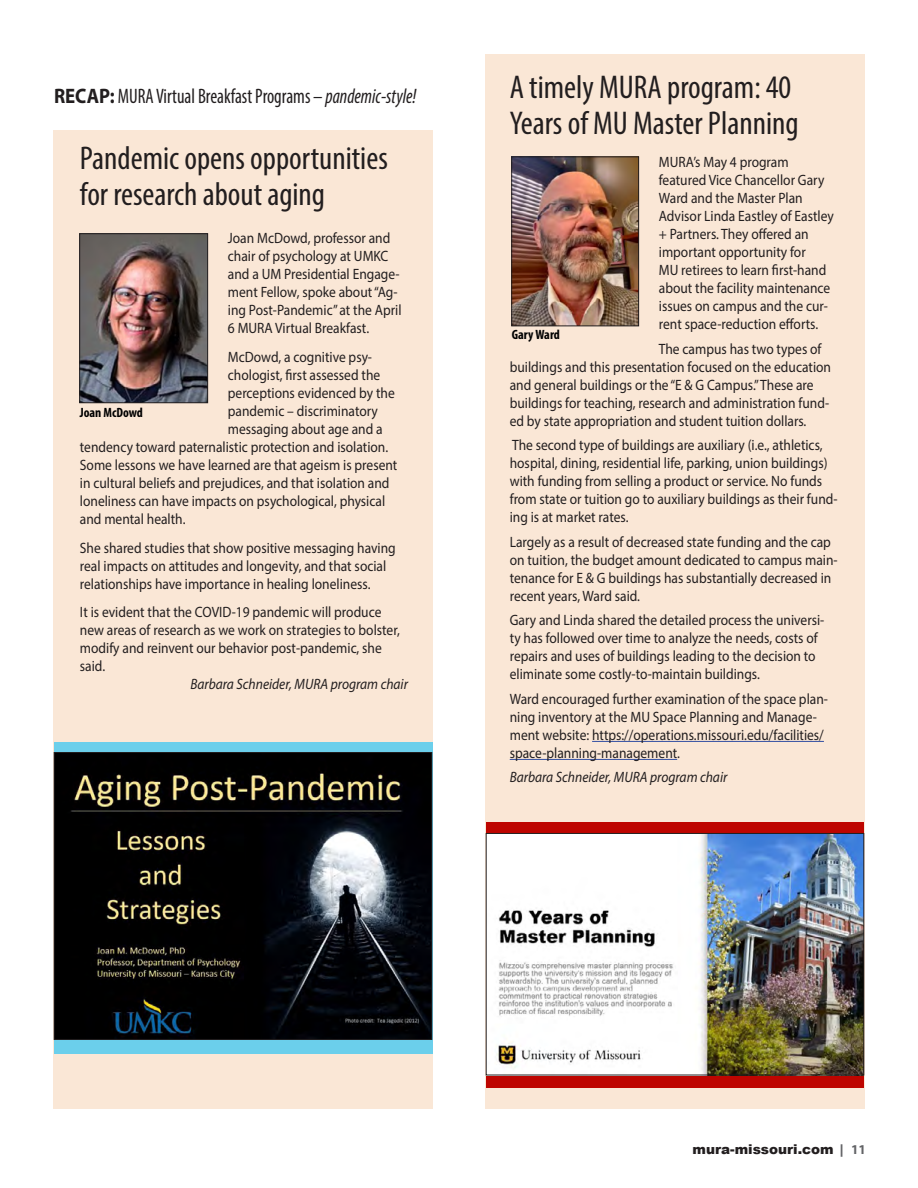
<style>
.page{position:relative;width:918px;height:1188px;background:#fff}
.page>*{position:absolute;margin:0;border:0;box-sizing:border-box;transform-origin:0 0}
.t1{font:condensed 33px/36px "Myriad Pro";color:#221e1f}
.t2{font:condensed 21px "Myriad Pro";color:#221e1f;scale:.9 1}
.t3{font:15px/18px "Myriad Pro";color:#221e1f;scale:.9 1}
.t4{font:italic 15px "Myriad Pro";color:#221e1f;scale:.9 1}
.t5{font:900 13.5px "Arial";color:#221e1f}
.t6{font:700 condensed 13.5px "Myriad Pro";color:#000}
.s1{font-weight:700;font-stretch:normal}
.s2{font-style:italic}
.s3{color:#626366}
.s4{font-family:"Myriad Pro";font-weight:700;color:#626366}
</style>
<div class="page">
<div style="left:485px;top:54px;width:380px;height:1055px;background:#fae7d6"></div>
<div style="left:53px;top:130px;width:380px;height:979px;background:#fae7d6"></div>
<div style="left:486px;top:822px;width:378px;height:266px;background:#be0500"></div>
<div style="left:54px;top:742px;width:379px;height:311px;background:#6bcfeb"></div>
<hr style="left:592px;top:741px;width:232px;height:1px;background:#324ea2">
<hr style="left:510px;top:759px;width:167px;height:1px;background:#324ea2">
<img style="left:488px;top:835px;width:374px;height:238px">
<div style="left:486px;top:833px;width:378px;height:242px;border:1px solid #221e1f"></div>
<img style="left:56px;top:754px;width:374px;height:284px">
<div style="left:54px;top:752px;width:378px;height:288px;border:1px solid #221e1f"></div>
<img style="left:82px;top:236px;width:124px;height:165px">
<div style="left:80px;top:234px;width:128px;height:169px;border:1px solid #221e1f"></div>
<img style="left:514px;top:159px;width:123px;height:165px">
<div style="left:512px;top:157px;width:127px;height:169px;border:1px solid #221e1f"></div>
<h2 class="t2" style="left:54px;top:83px;width:404px"><span class="s1">RECAP:</span> MURA Virtual Breakfast Programs <span class="s2">– pandemic-style!</span></h2>
<h1 class="t1" style="left:80px;top:139px;width:309px">Pandemic opens opportunities for research about aging</h1>
<p class="t3" style="left:228px;top:229px;width:194px">Joan McDowd, professor and chair of psychology at UMKC and a UM Presidential Engage&shy;ment Fellow, spoke about “Ag&shy;ing Post-Pandemic” at the April<br>6 MURA Virtual Breakfast.</p>
<p class="t3" style="left:228px;top:348px;width:162px">McDowd, a cognitive psy-</p>
<p class="t3" style="left:228px;top:366px;width:171px">chologist, first assessed the</p>
<p class="t3" style="left:228px;top:384px;width:187px">perceptions evidenced by the</p>
<p class="t3" style="left:228px;top:402px;width:168px">pandemic – discriminatory</p>
<p class="t3" style="left:228px;top:420px;width:173px">messaging about age and a</p>
<p class="t3" style="left:80px;top:438px;width:344px">tendency toward paternalistic protection and isolation.</p>
<p class="t3" style="left:80px;top:456px;width:354px">Some lessons we have learned are that ageism is present</p>
<p class="t3" style="left:80px;top:474px;width:346px">in cultural beliefs and prejudices, and that isolation and</p>
<p class="t3" style="left:80px;top:492px;width:341px">loneliness can have impacts on psychological, physical</p>
<p class="t3" style="left:80px;top:510px;width:119px">and mental health.</p>
<p class="t3" style="left:80px;top:538px;width:352px">She shared studies that show positive messaging having real impacts on attitudes and longevity, and that social relationships have importance in healing loneliness.</p>
<p class="t3" style="left:80px;top:603px;width:357px">It is evident that the COVID-19 pandemic will produce new areas of research as we work on strategies to bolster, modify and reinvent our behavior post-pandemic, she said.</p>
<p class="t4" style="left:190px;top:675px;width:243px">Barbara Schneider, MURA program chair</p>
<p class="t6" style="left:80px;top:404px;width:65px">Joan McDowd</p>
<h1 class="t1" style="left:510px;top:69px;width:290px">A timely MURA program: 40<br>Years of MU Master Planning</h1>
<p class="t3" style="left:659px;top:153px;width:196px">MURA’s May 4 program featured Vice Chancellor Gary<br>Ward and the Master Plan<br>Advisor Linda Eastley of Eastley + Partners. They offered an important opportunity for<br>MU retirees to learn first-hand about the facility maintenance issues on campus and the cur&shy;rent space-reduction efforts.</p>
<p class="t3" style="left:510px;top:340px;width:359px;text-indent:149px">The campus has two types of buildings and this presentation focused on the education and general buildings or the “E &amp; G Campus.” These are buildings for teaching, research and administration fund&shy;ed by state appropriation and student tuition dollars.</p>
<p class="t3" style="left:510px;top:436px;width:366px">The second type of buildings are auxiliary (i.e., athletics, hospital, dining, residential life, parking, union buildings) with funding from selling a product or service. No funds from state or tuition go to auxiliary buildings as their fund&shy;ing is at market rates.</p>
<p class="t3" style="left:510px;top:533px;width:366px">Largely as a result of decreased state funding and the cap on tuition, the budget amount dedicated to campus main&shy;tenance for E &amp; G buildings has substantially decreased in recent years, Ward said.</p>
<p class="t3" style="left:510px;top:611px;width:351px">Gary and Linda shared the detailed process the universi&shy;ty has followed over time to analyze the needs, costs of repairs and uses of buildings leading to the decision to eliminate some costly-to-maintain buildings.</p>
<p class="t3" style="left:510px;top:690px;width:355px">Ward encouraged further examination of the space plan&shy;ning inventory at the MU Space Planning and Manage&shy;ment website: https://operations.missouri.edu/facilities/ space-planning-management.</p>
<p class="t4" style="left:510px;top:768px;width:243px">Barbara Schneider, MURA program chair</p>
<p class="t6" style="left:512px;top:326px;width:50px">Gary Ward</p>
<p class="t5" style="left:693px;top:1139px;width:175px">mura-missouri.com <span class="s3">|</span> <span class="s4">11</span></p>
</div>
